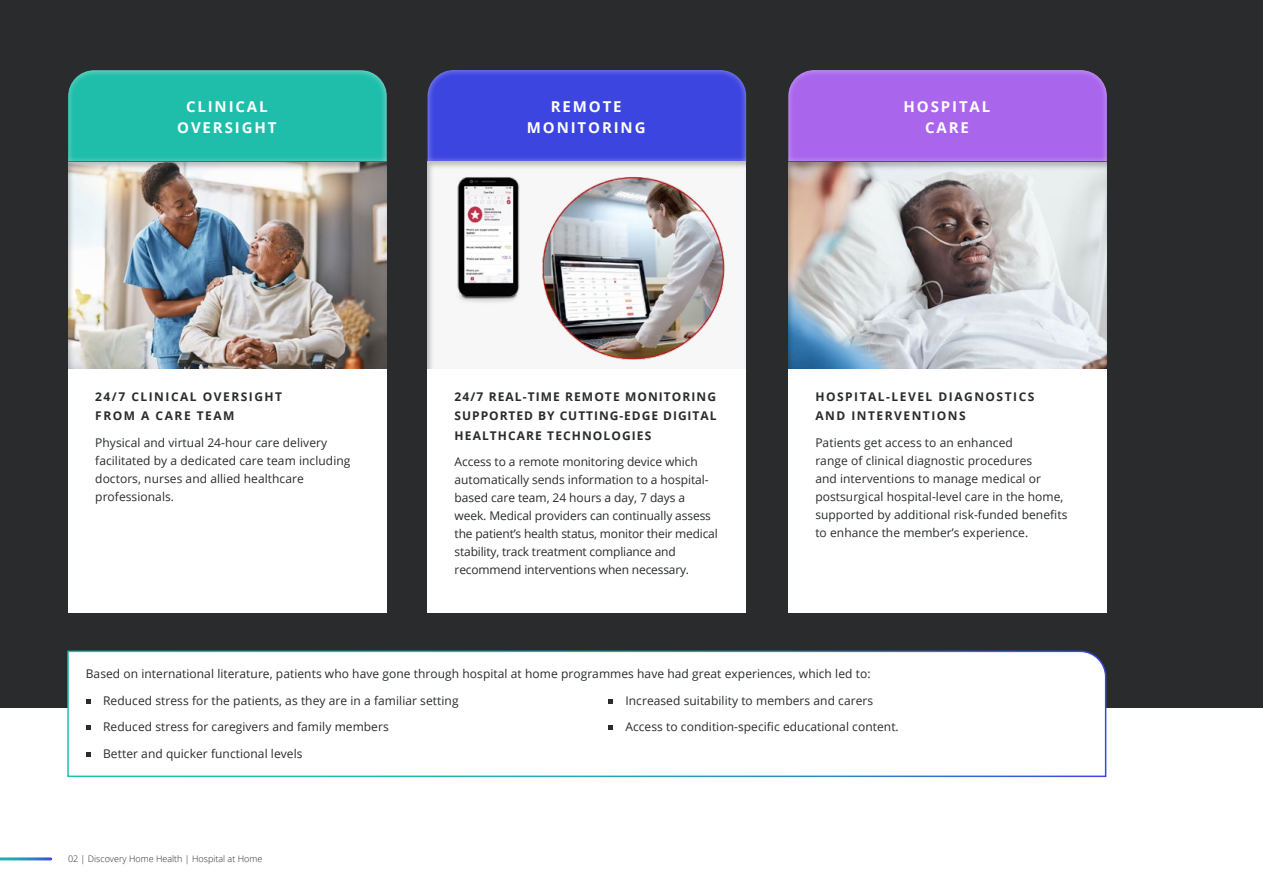
<style>
.page{position:relative;width:1263px;height:893px;background:#fff}
.page>*{position:absolute;margin:0;border:0;box-sizing:border-box;transform-origin:0 0}
.t1{font:700 15px/21px "Open Sans";letter-spacing:.125em;color:#fff;text-align:center}
.t2{font:12px/18px "Open Sans";letter-spacing:.005em;color:#292b2c}
.t3{font:700 12px/19.5px "Open Sans";letter-spacing:.125em;color:#292b2c}
.t4{font:300 9px "Open Sans";color:#292b2c}
</style>
<div class="page">
<div style="left:0;top:0;width:1263px;height:707px;background:#292b2c"></div>
<div style="left:55px;top:60px;width:346px;height:104px;background:#fff;opacity:.55"></div>
<div style="left:55px;top:151px;width:346px;height:225px;background:#000;opacity:.25"></div>
<div style="left:68px;top:369px;width:319px;height:243px;background:#fff"></div>
<div style="left:414px;top:60px;width:346px;height:103px;background:#fff;opacity:.55"></div>
<div style="left:414px;top:150px;width:346px;height:226px;background:#000;opacity:.25"></div>
<div style="left:427px;top:369px;width:319px;height:243px;background:#fff"></div>
<div style="left:775px;top:60px;width:346px;height:103px;background:#fff;opacity:.55"></div>
<div style="left:775px;top:151px;width:346px;height:225px;background:#000;opacity:.25"></div>
<div style="left:788px;top:369px;width:319px;height:243px;background:#fff"></div>
<svg style="left:67px;top:650px;width:1040px;height:128px"></svg>
<img style="left:427px;top:173px;width:319px;height:196px">
<p class="t1" style="left:177px;top:96px;width:101px">CLINICAL<br>OVERSIGHT</p>
<p class="t3" style="left:95px;top:386px;width:188px">24/7 CLINICAL OVERSIGHT<br>FROM A CARE TEAM</p>
<p class="t2" style="left:95px;top:433px;width:257px">Physical and virtual 24-hour care delivery facilitated by a dedicated care team including doctors, nurses and allied healthcare professionals.</p>
<p class="t1" style="left:527px;top:96px;width:120px">REMOTE<br>MONITORING</p>
<p class="t1" style="left:903px;top:96px;width:88px">HOSPITAL<br>CARE</p>
<p class="t3" style="left:455px;top:386px;width:263px;text-align:justify">24/7 REAL-TIME REMOTE MONITORING SUPPORTED BY CUTTING-EDGE DIGITAL HEALTHCARE TECHNOLOGIES</p>
<p class="t2" style="left:455px;top:452px;width:265px">Access to a remote monitoring device which automatically sends information to a hospital&shy;based care team, 24 hours a day, 7 days a week. Medical providers can continually assess the patient’s health status, monitor their medical stability, track treatment compliance and recommend interventions when necessary.</p>
<p class="t3" style="left:815px;top:386px;width:221px">HOSPITAL-LEVEL DIAGNOSTICS<br>AND INTERVENTIONS</p>
<p class="t2" style="left:815px;top:433px;width:254px">Patients get access to an enhanced<br>range of clinical diagnostic procedures<br>and interventions to manage medical or postsurgical hospital-level care in the home, supported by additional risk-funded benefits to enhance the member’s experience.</p>
<p class="t2" style="left:86px;top:665px;width:786px">Based on international literature, patients who have gone through hospital at home programmes have had great experiences, which led to:</p>
<p class="t2" style="left:103px;top:691px;width:357px">Reduced stress for the patients, as they are in a familiar setting</p>
<p class="t2" style="left:103px;top:718px;width:287px">Reduced stress for caregivers and family members</p>
<p class="t2" style="left:103px;top:744px;width:201px">Better and quicker functional levels</p>
<p class="t2" style="left:625px;top:691px;width:249px">Increased suitability to members and carers</p>
<p class="t2" style="left:625px;top:718px;width:275px">Access to condition-specific educational content.</p>
<p class="t4" style="left:68px;top:853px;width:196px">02 | Discovery Home Health | Hospital at Home</p>
</div>
